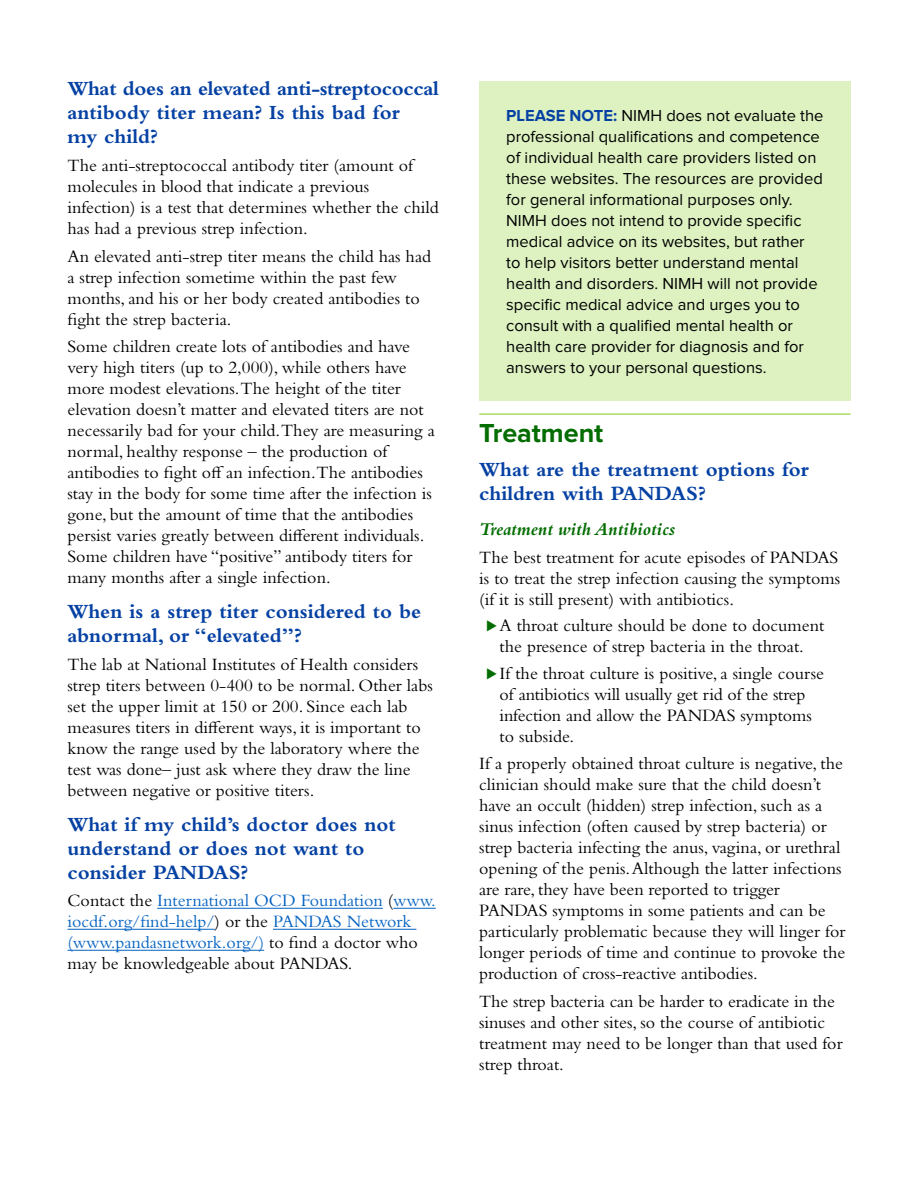
<style>
.page{position:relative;width:918px;height:1188px;background:#fff}
.page>*{position:absolute;margin:0;border:0;box-sizing:border-box;transform-origin:0 0}
.t1{font:700 27px "Proxima Nova";letter-spacing:-.005em;color:#036d01}
.t2{font:700 21px/24px "Bembo Std";color:#0541a3}
.t3{font:italic 700 18.75px "Bembo Std";color:#036d01}
.t4{font:18px/21px "Bembo Std";color:#000}
.t5{font:18px/21px "Bembo Std";color:#0563c1}
.t6{font:16.5px/21px "Proxima Nova";color:#000}
.s1{color:#000}
.s2{font-weight:700;color:#0541a3}
.s3{font-family:"Proxima Nova";color:#036d01}
</style>
<div class="page">
<hr style="left:157px;top:908px;width:226px;height:1px;background:#0563c1">
<hr style="left:393px;top:908px;width:43px;height:1px;background:#0563c1">
<hr style="left:68px;top:929px;width:147px;height:1px;background:#0563c1">
<hr style="left:273px;top:929px;width:143px;height:1px;background:#0563c1">
<hr style="left:68px;top:950px;width:196px;height:1px;background:#0563c1">
<hr style="left:479px;top:414px;width:371px;height:1px;background:#8dcf2f">
<div style="left:479px;top:81px;width:371px;height:319px;background:#ddf1c1"></div>
<h3 class="t2" style="left:68px;top:76px;width:373px">What does an elevated anti-streptococcal antibody titer mean? Is this bad for<br>my child?</h3>
<p class="t4" style="left:68px;top:154px;width:373px">The anti-streptococcal antibody titer (amount of molecules in blood that indicate a previous infection) is a test that determines whether the child has had a previous strep infection.</p>
<p class="t4" style="left:68px;top:245px;width:365px">An elevated anti-strep titer means the child has had a strep infection sometime within the past few months, and his or her body created antibodies to fight the strep bacteria.</p>
<p class="t4" style="left:68px;top:336px;width:369px">Some children create lots of antibodies and have very high titers (up to 2,000), while others have more modest elevations.The height of the titer elevation doesn’t matter and elevated titers are not necessarily bad for your child.They are measuring a normal, healthy response – the production of antibodies to fight off an infection.The antibodies stay in the body for some time after the infection is gone, but the amount of time that the antibodies persist varies greatly between different individuals.<br>Some children have “positive” antibody titers for many months after a single infection.</p>
<h3 class="t2" style="left:68px;top:599px;width:355px">When is a strep titer considered to be abnormal, or “elevated”?</h3>
<p class="t4" style="left:68px;top:653px;width:367px">The lab at National Institutes of Health considers strep titers between 0-400 to be normal. Other labs set the upper limit at 150 or 200. Since each lab measures titers in different ways, it is important to know the range used by the laboratory where the test was done– just ask where they draw the line between negative or positive titers.</p>
<h3 class="t2" style="left:68px;top:812px;width:330px">What if my child’s doctor does not understand or does not want to consider PANDAS?</h3>
<p class="t5" style="left:67px;top:890px;width:370px"><span class="s1">Contact the</span> International OCD Foundation <span class="s1">(</span>www. iocdf.org/find-help/<span class="s1">) or the</span> PANDAS Network (www.pandasnetwork.org/) <span class="s1">to find a doctor who may be knowledgeable about PANDAS.</span></p>
<p class="t6" style="left:506px;top:106px;width:319px"><span class="s2">PLEASE NOTE:</span> NIMH does not evaluate the professional qualifications and competence of individual health care providers listed on these websites. The resources are provided for general informational purposes only.<br>NIMH does not intend to provide specific medical advice on its websites, but rather<br>to help visitors better understand mental health and disorders. NIMH will not provide specific medical advice and urges you to consult with a qualified mental health or health care provider for diagnosis and for answers to your personal questions.</p>
<h2 class="t1" style="left:479px;top:420px;width:126px">Treatment</h2>
<h3 class="t2" style="left:479px;top:458px;width:331px">What are the treatment options for children with PANDAS?</h3>
<h4 class="t3" style="left:479px;top:519px;width:197px">Treatment with Antibiotics</h4>
<p class="t4" style="left:479px;top:546px;width:362px;text-align:justify">The best treatment for acute episodes of PANDAS is to treat the strep infection causing the symptoms (if it is still present) with antibiotics.</p>
<p class="t4" style="left:486px;top:615px;width:340px;text-align:center"><span class="s3">⊲</span> A throat culture should be done to document the presence of strep bacteria in the throat.</p>
<p class="t4" style="left:500px;top:662px;width:326px;text-indent:-14px"><span class="s3">⊲</span> If the throat culture is positive, a single course of antibiotics will usually get rid of the strep infection and allow the PANDAS symptoms to subside.</p>
<p class="t4" style="left:479px;top:753px;width:368px">If a properly obtained throat culture is negative, the clinician should make sure that the child doesn’t have an occult (hidden) strep infection, such as a sinus infection (often caused by strep bacteria) or strep bacteria infecting the anus, vagina, or urethral opening of the penis. Although the latter infections are rare, they have been reported to trigger PANDAS symptoms in some patients and can be particularly problematic because they will linger for longer periods of time and continue to provoke the production of cross-reactive antibodies.</p>
<p class="t4" style="left:479px;top:991px;width:365px">The strep bacteria can be harder to eradicate in the sinuses and other sites, so the course of antibiotic treatment may need to be longer than that used for strep throat.</p>
</div>
